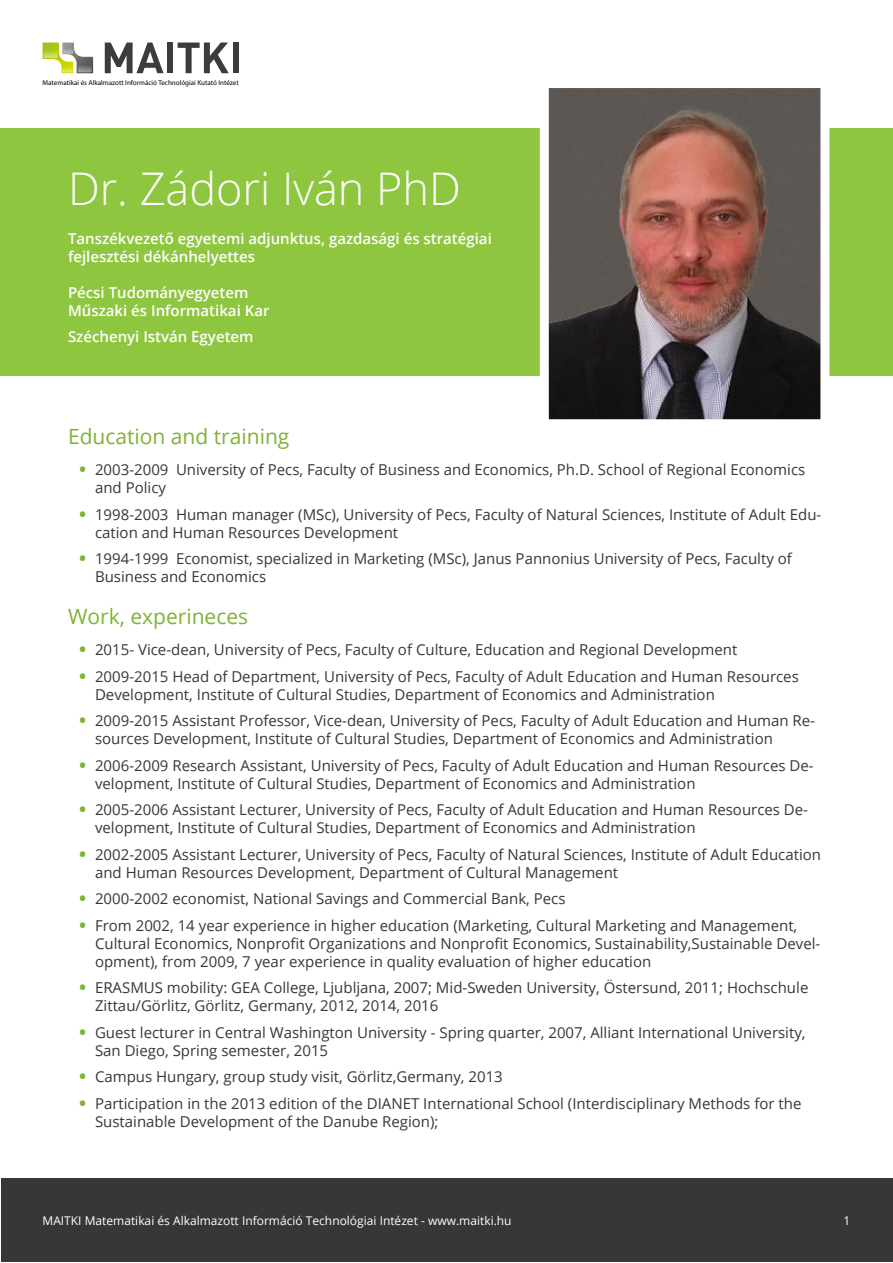
<style>
.page{position:relative;width:893px;height:1263px;background:#fff}
.page>*{position:absolute;margin:0;border:0;box-sizing:border-box;transform-origin:0 0}
.t1{font:300 45px "Open Sans";color:#fff}
.t2{font:21px "Open Sans";color:#7eb234}
.t3{font:15px/18px "Open Sans";color:#373736}
.t4{font:600 15px/18px "Open Sans";color:#fff}
.t5{font:12px "Open Sans";color:#fff}
.t6{font:7.05px "Myriad Pro";color:#000}
.s1{font-size:24px;color:#7eb234}
</style>
<div class="page">
<div style="left:1px;top:1179px;width:891px;height:83px;background:#373736"></div>
<svg style="left:43px;top:43px;width:50px;height:30px"></svg>
<svg style="left:105px;top:43px;width:59px;height:30px"></svg>
<div style="left:167px;top:43px;width:6px;height:30px;background:#3c3c3b"></div>
<svg style="left:178px;top:43px;width:51px;height:30px"></svg>
<div style="left:233px;top:43px;width:6px;height:30px;background:#3c3c3b"></div>
<div style="left:0;top:128px;width:893px;height:5px;background:#8ec63f"></div>
<div style="left:0;top:132px;width:893px;height:243px;background:#8ec63f"></div>
<img style="left:550px;top:89px;width:269px;height:329px">
<div style="left:540px;top:79px;width:289px;height:349px;border:9px solid #fff"></div>
<p class="t6" style="left:43px;top:79px;width:198px">Matematikai és Alkalmazott Információ Technológiai Kutató Intézet</p>
<h1 class="t1" style="left:68px;top:157px;width:394px">Dr. Zádori Iván PhD</h1>
<p class="t4" style="left:68px;top:229px;width:425px">Tanszékvezető egyetemi adjunktus, gazdasági és stratégiai fejlesztési dékánhelyettes</p>
<p class="t4" style="left:68px;top:283px;width:203px">Pécsi Tudományegyetem<br>Műszaki és Informatikai Kar</p>
<p class="t4" style="left:68px;top:328px;width:187px">Széchenyi István Egyetem</p>
<h2 class="t2" style="left:68px;top:422px;width:223px">Education and training</h2>
<p class="t3" style="left:95px;top:460px;width:712px;text-indent:-17px"><span class="s1">•</span> 2003-2009 University of Pecs, Faculty of Business and Economics, Ph.D. School of Regional Economics and Policy</p>
<p class="t3" style="left:95px;top:505px;width:728px;text-indent:-17px"><span class="s1">•</span> 1998-2003 Human manager (MSc), University of Pecs, Faculty of Natural Sciences, Institute of Adult Edu&shy;cation and Human Resources Development</p>
<p class="t3" style="left:95px;top:549px;width:698px;text-indent:-17px"><span class="s1">•</span> 1994-1999 Economist, specialized in Marketing (MSc), Janus Pannonius University of Pecs, Faculty of<br>Business and Economics</p>
<h2 class="t2" style="left:68px;top:602px;width:182px">Work, experineces</h2>
<p class="t3" style="left:78px;top:640px;width:661px"><span class="s1">•</span> 2015- Vice-dean, University of Pecs, Faculty of Culture, Education and Regional Development</p>
<p class="t3" style="left:95px;top:667px;width:705px;text-indent:-17px"><span class="s1">•</span> 2009-2015 Head of Department, University of Pecs, Faculty of Adult Education and Human Resources<br>Development, Institute of Cultural Studies, Department of Economics and Administration</p>
<p class="t3" style="left:95px;top:711px;width:721px;text-indent:-17px"><span class="s1">•</span> 2009-2015 Assistant Professor, Vice-dean, University of Pecs, Faculty of Adult Education and Human Re&shy;sources Development, Institute of Cultural Studies, Department of Economics and Administration</p>
<p class="t3" style="left:95px;top:756px;width:720px;text-indent:-17px"><span class="s1">•</span> 2006-2009 Research Assistant, University of Pecs, Faculty of Adult Education and Human Resources De&shy;velopment, Institute of Cultural Studies, Department of Economics and Administration</p>
<p class="t3" style="left:95px;top:800px;width:714px;text-indent:-17px"><span class="s1">•</span> 2005-2006 Assistant Lecturer, University of Pecs, Faculty of Adult Education and Human Resources De&shy;velopment, Institute of Cultural Studies, Department of Economics and Administration</p>
<p class="t3" style="left:95px;top:845px;width:727px;text-indent:-17px"><span class="s1">•</span> 2002-2005 Assistant Lecturer, University of Pecs, Faculty of Natural Sciences, Institute of Adult Education and Human Resources Development, Department of Cultural Management</p>
<p class="t3" style="left:78px;top:889px;width:489px"><span class="s1">•</span> 2000-2002 economist, National Savings and Commercial Bank, Pecs</p>
<p class="t3" style="left:95px;top:916px;width:727px;text-indent:-17px"><span class="s1">•</span> From 2002, 14 year experience in higher education (Marketing, Cultural Marketing and Management,<br>Cultural Economics, Nonprofit Organizations and Nonprofit Economics, Sustainability,Sustainable Devel&shy;opment), from 2009, 7 year experience in quality evaluation of higher education</p>
<p class="t3" style="left:95px;top:978px;width:715px;text-indent:-17px"><span class="s1">•</span> ERASMUS mobility: GEA College, Ljubljana, 2007; Mid-Sweden University, Östersund, 2011; Hochschule<br>Zittau/Görlitz, Görlitz, Germany, 2012, 2014, 2016</p>
<p class="t3" style="left:95px;top:1023px;width:712px;text-indent:-17px"><span class="s1">•</span> Guest lecturer in Central Washington University - Spring quarter, 2007, Alliant International University,<br>San Diego, Spring semester, 2015</p>
<p class="t3" style="left:78px;top:1067px;width:426px"><span class="s1">•</span> Campus Hungary, group study visit, Görlitz,Germany, 2013</p>
<p class="t3" style="left:95px;top:1094px;width:708px;text-indent:-17px"><span class="s1">•</span> Participation in the 2013 edition of the DIANET International School (Interdisciplinary Methods for the<br>Sustainable Development of the Danube Region);</p>
<p class="t5" style="left:43px;top:1212px;width:471px">MAITKI Matematikai és Alkalmazott Információ Technológiai Intézet - www.maitki.hu</p>
<p class="t5" style="left:844px;top:1212px;width:8px">1</p>
</div>
